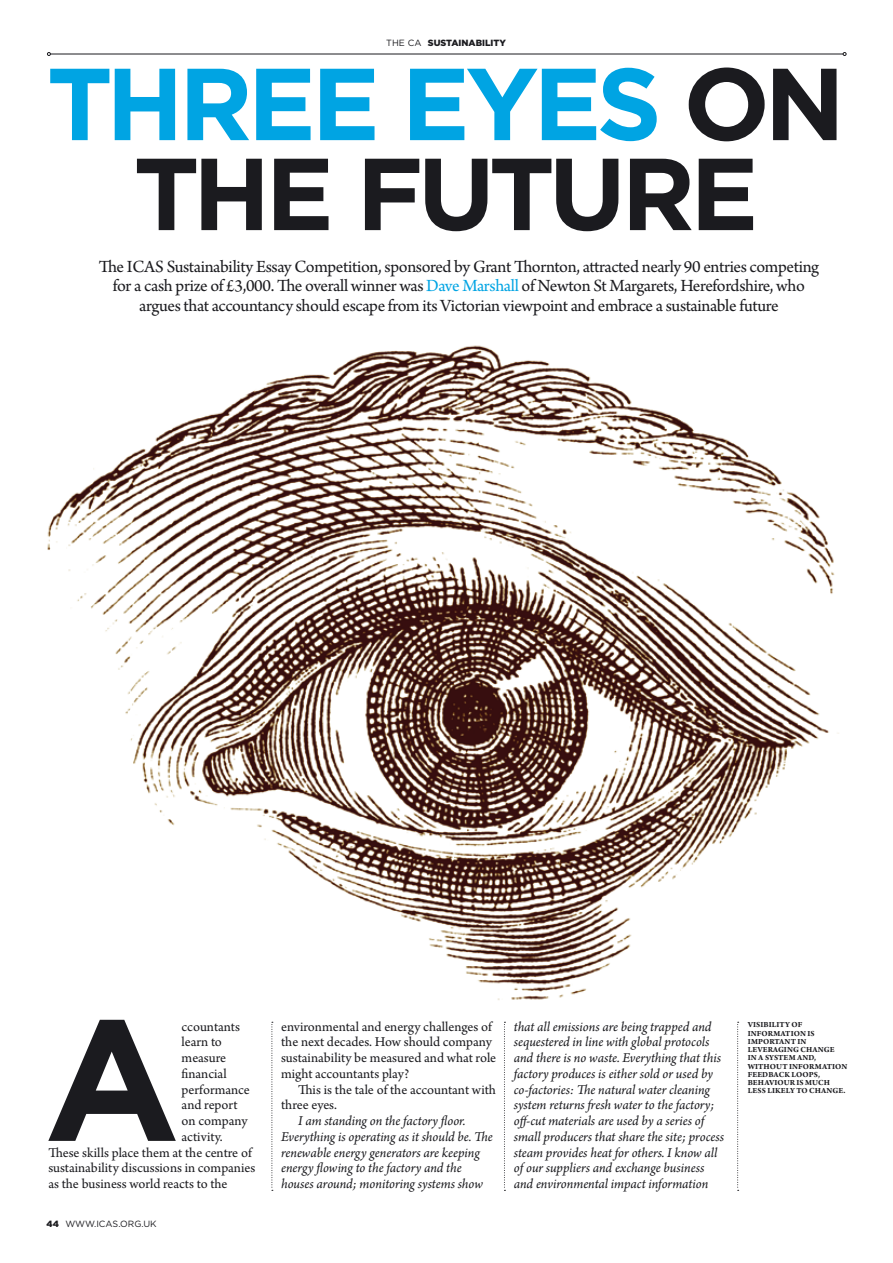
<style>
.page{position:relative;width:893px;height:1263px;background:#fff}
.page>*{position:absolute;margin:0;border:0;box-sizing:border-box;transform-origin:0 0}
.t1{font:700 171.75px "Gotham HTF";color:#1b1b1f}
.t2{font:700 102px/90px "Gotham HTF";letter-spacing:-.05em;color:#1b1b1f;text-align:center}
.t3{font:18px/19.5px "Arno Pro";letter-spacing:-.02em;color:#1b1b1f;text-align:center}
.t4{font:italic 14.25px/15.8px "Arno Pro";letter-spacing:-.005em;color:#1b1b1f}
.t5{font:14.25px/15.8px "Arno Pro";color:#1b1b1f}
.t6{font:900 9px "Gotham HTF";color:#1b1b1f}
.t7{font:9px "Gotham HTF";color:#1b1b1f}
.t8{font:700 8.25px/8.2px "Arno Pro";letter-spacing:.01em;color:#1b1b1f}
.s1{font-weight:400}
.s2{color:#00a4e3}
.s3{font-weight:900}
</style>
<div class="page">
<img style="left:47px;top:345px;width:792px;height:655px">
<hr style="left:50px;top:54px;width:793px;height:1px;background:#1b1b1f">
<svg style="left:47px;top:52px;width:4px;height:4px"></svg>
<svg style="left:843px;top:52px;width:3px;height:4px"></svg>
<svg style="left:272px;top:1022px;width:1px;height:169px"></svg>
<svg style="left:504px;top:1022px;width:1px;height:169px"></svg>
<svg style="left:737px;top:1022px;width:2px;height:169px"></svg>
<p class="t6" style="left:386px;top:37px;width:121px"><span class="s1">THE CA</span> SUSTAINABILITY</p>
<h2 class="t2" style="left:47px;top:56px;width:800px"><span class="s2">THREE EYES</span> ON<br>THE FUTURE</h2>
<p class="t3" style="left:99px;top:258px;width:722px">The ICAS Sustainability Essay Competition, sponsored by Grant Thornton, attracted nearly 90 entries competing for a cash prize of £3,000. The overall winner was <span class="s2">Dave Marshall</span> of Newton St Margarets, Herefordshire, who argues that accountancy should escape from its Victorian viewpoint and embrace a sustainable future</p>
<h1 class="t1" style="left:44px;top:981px;width:137px">A</h1>
<p class="t5" style="left:182px;top:1019px;width:60px">ccountants</p>
<p class="t5" style="left:182px;top:1035px;width:42px">learn to</p>
<p class="t5" style="left:182px;top:1051px;width:46px">measure</p>
<p class="t5" style="left:182px;top:1066px;width:47px">financial</p>
<p class="t5" style="left:182px;top:1082px;width:70px">performance</p>
<p class="t5" style="left:182px;top:1098px;width:58px">and report</p>
<p class="t5" style="left:182px;top:1114px;width:67px">on company</p>
<p class="t5" style="left:182px;top:1129px;width:43px">activity.</p>
<p class="t5" style="left:48px;top:1145px;width:205px">These skills place them at the centre of</p>
<p class="t5" style="left:48px;top:1161px;width:208px">sustainability discussions in companies</p>
<p class="t5" style="left:48px;top:1177px;width:181px">as the business world reacts to the</p>
<p class="t7" style="left:46px;top:1219px;width:112px"><span class="s3">44</span> WWW.ICAS.ORG.UK</p>
<p class="t5" style="left:281px;top:1019px;width:217px">environmental and energy challenges of the next decades. How should company sustainability be measured and what role might accountants play?</p>
<p class="t5" style="left:281px;top:1082px;width:216px;text-indent:17px">This is the tale of the accountant with three eyes.</p>
<p class="t4" style="left:281px;top:1114px;width:213px;text-indent:17px">I am standing on the factory floor.<br>Everything is operating as it should be. The renewable energy generators are keeping energy flowing to the factory and the houses around; monitoring systems show</p>
<p class="t4" style="left:514px;top:1019px;width:212px">that all emissions are being trapped and sequestered in line with global protocols and there is no waste. Everything that this factory produces is either sold or used by co-factories: The natural water cleaning system returns fresh water to the factory; off-cut materials are used by a series of small producers that share the site; process steam provides heat for others. I know all of our suppliers and exchange business and environmental impact information</p>
<p class="t8" style="left:748px;top:1021px;width:101px">VISIBILITY OF<br>INFORMATION IS<br>IMPORTANT IN<br>LEVERAGING CHANGE<br>IN A SYSTEM AND,<br>WITHOUT INFORMATION<br>FEEDBACK LOOPS,<br>BEHAVIOUR IS MUCH<br>LESS LIKELY TO CHANGE.</p>
</div>
